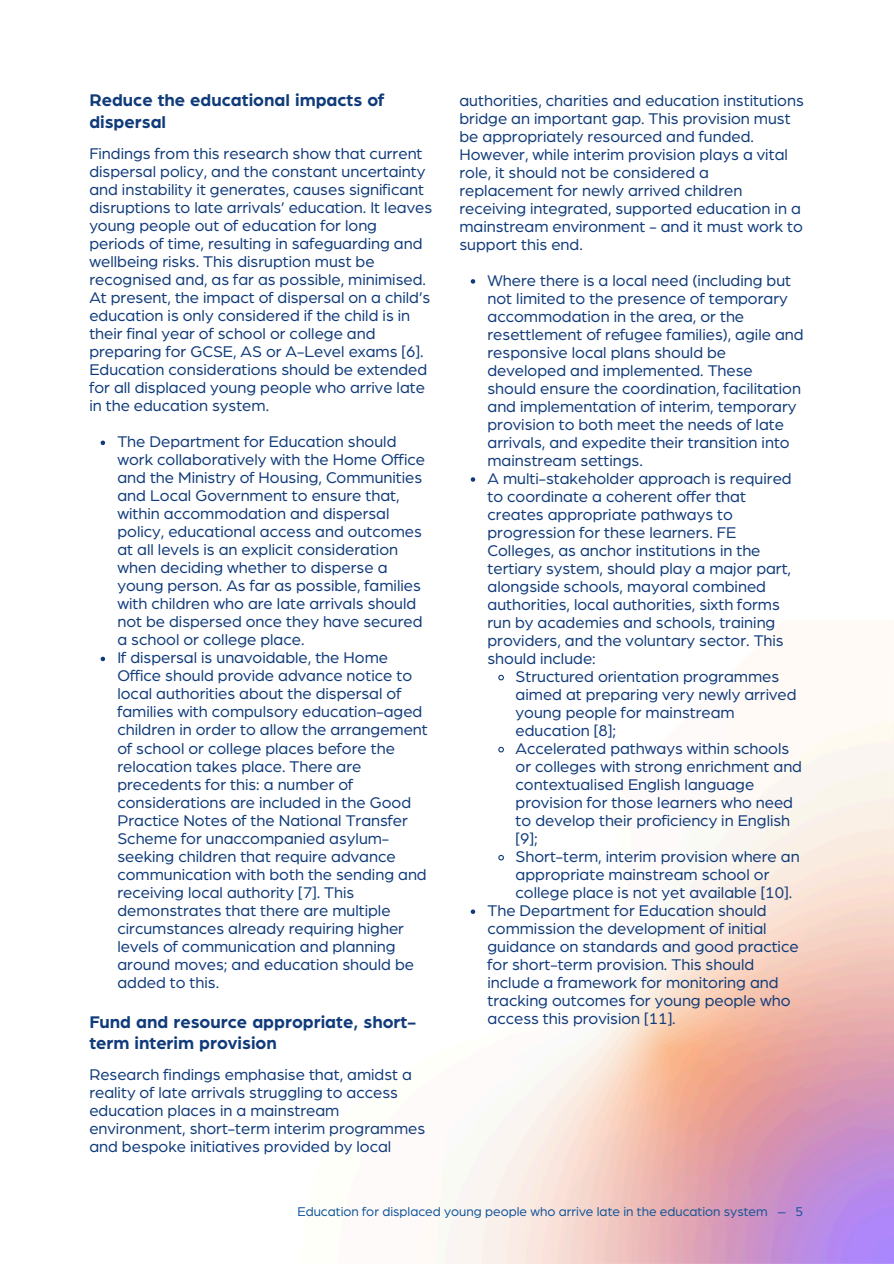
<style>
.page{position:relative;width:894px;height:1264px;background:#fff}
.page>*{position:absolute;margin:0;border:0;box-sizing:border-box;transform-origin:0 0}
.t1{font:700 18px/21.3px "Arboria";color:#103b7a}
.t2{font:16.5px/18px "Arboria";color:#103b7a}
.t3{font:13.5px "Arboria";color:#159}
</style>
<div class="page">
<svg style="left:470px;top:279px;width:5px;height:5px"></svg>
<svg style="left:470px;top:477px;width:5px;height:5px"></svg>
<svg style="left:498px;top:674px;width:6px;height:7px"></svg>
<svg style="left:498px;top:746px;width:6px;height:7px"></svg>
<svg style="left:498px;top:854px;width:6px;height:7px"></svg>
<svg style="left:470px;top:909px;width:5px;height:5px"></svg>
<svg style="left:101px;top:440px;width:4px;height:5px"></svg>
<svg style="left:101px;top:656px;width:4px;height:5px"></svg>
<h1 class="t1" style="left:89px;top:90px;width:296px">Reduce the educational impacts of dispersal</h1>
<h1 class="t2" style="left:89px;top:145px;width:344px">Findings from this research show that current dispersal policy, and the constant uncertainty and instability it generates, causes significant disruptions to late arrivals’ education. It leaves young people out of education for long periods of time, resulting in safeguarding and wellbeing risks. This disruption must be recognised and, as far as possible, minimised.<br>At present, the impact of dispersal on a child’s education is only considered if the child is in their final year of school or college and preparing for GCSE, AS or A-Level exams [6].<br>Education considerations should be extended for all displaced young people who arrive late in the education system.</h1>
<p class="t2" style="left:117px;top:433px;width:309px">The Department for Education should work collaboratively with the Home Office and the Ministry of Housing, Communities and Local Government to ensure that, within accommodation and dispersal policy, educational access and outcomes at all levels is an explicit consideration when deciding whether to disperse a young person. As far as possible, families with children who are late arrivals should not be dispersed once they have secured a school or college place.</p>
<p class="t2" style="left:117px;top:649px;width:312px">If dispersal is unavoidable, the Home Office should provide advance notice to local authorities about the dispersal of families with compulsory education-aged children in order to allow the arrangement of school or college places before the relocation takes place. There are precedents for this: a number of considerations are included in the Good Practice Notes of the National Transfer Scheme for unaccompanied asylum&shy;seeking children that require advance communication with both the sending and receiving local authority [7]. This demonstrates that there are multiple circumstances already requiring higher levels of communication and planning around moves; and education should be added to this.</p>
<h1 class="t1" style="left:89px;top:1011px;width:328px">Fund and resource appropriate, short&shy;term interim provision</h1>
<p class="t2" style="left:89px;top:1066px;width:337px">Research findings emphasise that, amidst a reality of late arrivals struggling to access education places in a mainstream environment, short-term interim programmes and bespoke initiatives provided by local</p>
<h1 class="t2" style="left:459px;top:92px;width:346px">authorities, charities and education institutions bridge an important gap. This provision must be appropriately resourced and funded.<br>However, while interim provision plays a vital role, it should not be considered a replacement for newly arrived children receiving integrated, supported education in a mainstream environment - and it must work to support this end.</h1>
<p class="t2" style="left:487px;top:272px;width:317px">Where there is a local need (including but not limited to the presence of temporary accommodation in the area, or the resettlement of refugee families), agile and responsive local plans should be developed and implemented. These should ensure the coordination, facilitation and implementation of interim, temporary provision to both meet the needs of late arrivals, and expedite their transition into mainstream settings.</p>
<p class="t2" style="left:487px;top:470px;width:305px">A multi-stakeholder approach is required to coordinate a coherent offer that creates appropriate pathways to progression for these learners. FE Colleges, as anchor institutions in the tertiary system, should play a major part, alongside schools, mayoral combined authorities, local authorities, sixth forms run by academies and schools, training providers, and the voluntary sector. This should include:</p>
<p class="t2" style="left:515px;top:668px;width:282px">Structured orientation programmes aimed at preparing very newly arrived young people for mainstream education [8];</p>
<p class="t2" style="left:515px;top:740px;width:288px">Accelerated pathways within schools or colleges with strong enrichment and contextualised English language provision for those learners who need to develop their proficiency in English [9];</p>
<p class="t2" style="left:515px;top:848px;width:285px">Short-term, interim provision where an appropriate mainstream school or college place is not yet available [10].</p>
<p class="t2" style="left:487px;top:902px;width:312px">The Department for Education should commission the development of initial guidance on standards and good practice for short-term provision. This should include a framework for monitoring and tracking outcomes for young people who access this provision [11].</p>
<p class="t3" style="left:297px;top:1204px;width:507px">Education for displaced young people who arrive late in the education system – 5</p>
</div>
